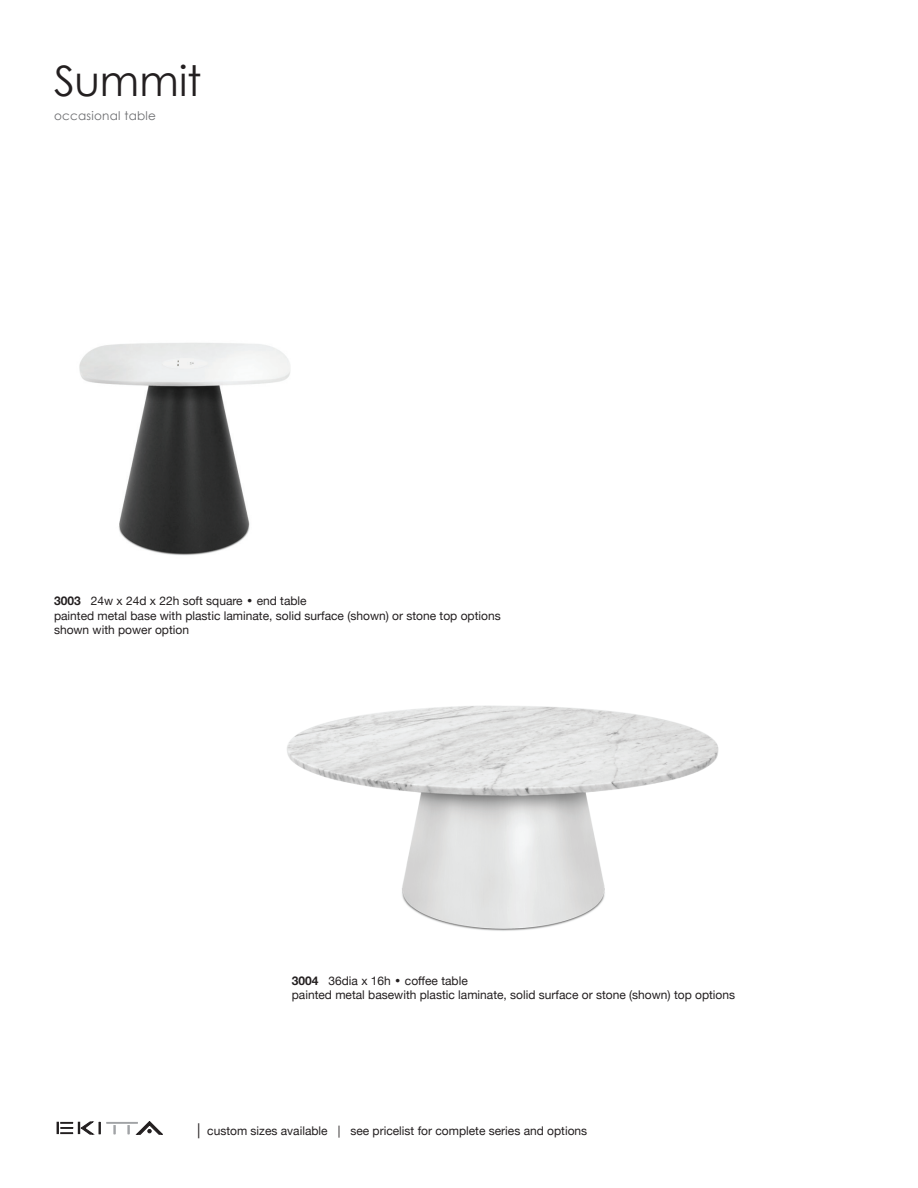
<style>
.page{position:relative;width:918px;height:1188px;background:#fff}
.page>*{position:absolute;margin:0;border:0;box-sizing:border-box;transform-origin:0 0}
.t1{font:42px "Century Gothic";color:#231f20}
.t2{font:12px/14.4px "Helvetica Neue";color:#231f20}
.t3{font:12px "Century Gothic";letter-spacing:.02em;color:#6c6d70}
.s1{font-weight:700}
.s2{font-family:"Century Gothic"}
.s3{font-size:15px}
</style>
<div class="page">
<img style="left:287px;top:705px;width:432px;height:226px">
<img style="left:79px;top:343px;width:211px;height:213px">
<svg style="left:127px;top:1125px;width:3px;height:9px"></svg>
<svg style="left:113px;top:1125px;width:3px;height:9px"></svg>
<hr style="left:106px;top:1122px;width:32px;height:2px;background:#a1a3a6">
<svg style="left:57px;top:1122px;width:44px;height:12px"></svg>
<svg style="left:136px;top:1121px;width:27px;height:14px"></svg>
<h1 class="t1" style="left:54px;top:55px;width:149px">Summit</h1>
<p class="t3" style="left:54px;top:108px;width:103px">occasional table</p>
<p class="t2" style="left:54px;top:595px;width:448px"><span class="s1">3003</span> 24w x 24d x 22h soft square <span class="s2">•</span> end table<br>painted metal base with plastic laminate, solid surface (shown) or stone top options shown with power option</p>
<p class="t2" style="left:292px;top:974px;width:445px"><span class="s1">3004</span> 36dia x 16h <span class="s2">•</span> coffee table<br>painted metal basewith plastic laminate, solid surface or stone (shown) top options</p>
<p class="t2" style="left:197px;top:1124px;width:392px"><span class="s3">|</span> custom sizes available | see pricelist for complete series and options</p>
</div>
